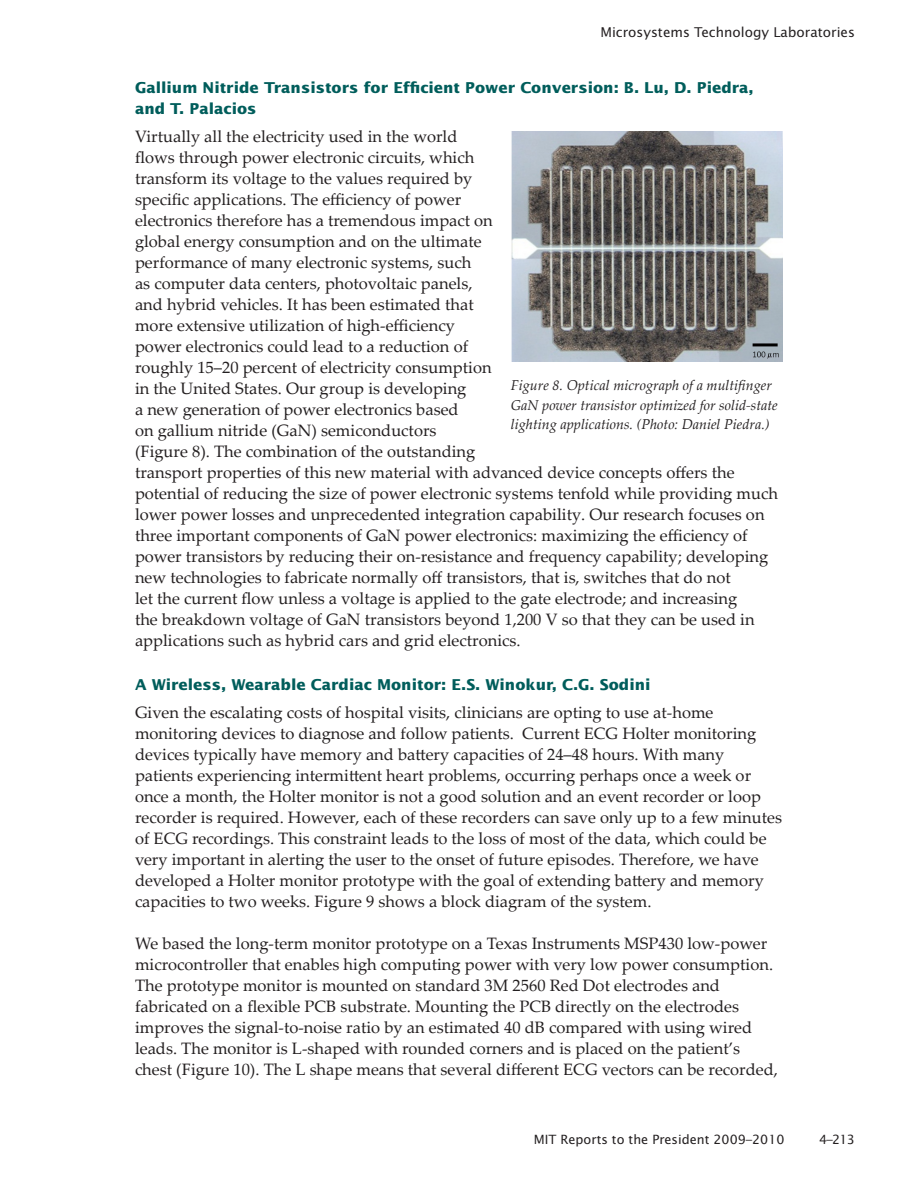
<style>
.page{position:relative;width:918px;height:1188px;background:#fff}
.page>*{position:absolute;margin:0;border:0;box-sizing:border-box;transform-origin:0 0}
.t1{font:16.5px/21px "Palatino Linotype";color:#231f20}
.Heading_3{font:700 15px/21px "Lucida Sans Std";color:#005d5b}
.t2{font:italic 14.25px/19.5px "Palatino Linotype";color:#231f20}
.t3{font:13.5px "Lucida Sans Std";color:#231f20}
.t4{font:12.75px "Lucida Sans Std";color:#231f20}
</style>
<div class="page">
<img style="left:511px;top:131px;width:272px;height:231px">
<p class="t3" style="left:600px;top:25px;width:256px">Microsystems Technology Laboratories</p>
<p class="Heading_3" style="left:135px;top:77px;width:620px">Gallium Nitride Transistors for Efficient Power Conversion: B. Lu, D. Piedra, and T. Palacios</p>
<p class="t1" style="left:135px;top:125px;width:644px">Virtually all the electricity used in the world<br>flows through power electronic circuits, which<br>transform its voltage to the values required by<br>specific applications. The efficiency of power<br>electronics therefore has a tremendous impact on<br>global energy consumption and on the ultimate<br>performance of many electronic systems, such<br>as computer data centers, photovoltaic panels,<br>and hybrid vehicles. It has been estimated that<br>more extensive utilization of high-efficiency<br>power electronics could lead to a reduction of<br>roughly 15–20 percent of electricity consumption<br>in the United States. Our group is developing<br>a new generation of power electronics based<br>on gallium nitride (GaN) semiconductors<br>(Figure 8). The combination of the outstanding<br>transport properties of this new material with advanced device concepts offers the potential of reducing the size of power electronic systems tenfold while providing much lower power losses and unprecedented integration capability. Our research focuses on three important components of GaN power electronics: maximizing the efficiency of power transistors by reducing their on-resistance and frequency capability; developing new technologies to fabricate normally off transistors, that is, switches that do not<br>let the current flow unless a voltage is applied to the gate electrode; and increasing<br>the breakdown voltage of GaN transistors beyond 1,200 V so that they can be used in applications such as hybrid cars and grid electronics.</p>
<p class="Heading_3" style="left:135px;top:674px;width:517px">A Wireless, Wearable Cardiac Monitor: E.S. Winokur, C.G. Sodini</p>
<p class="t1" style="left:135px;top:701px;width:649px">Given the escalating costs of hospital visits, clinicians are opting to use at-home monitoring devices to diagnose and follow patients. Current ECG Holter monitoring devices typically have memory and battery capacities of 24–48 hours. With many patients experiencing intermittent heart problems, occurring perhaps once a week or once a month, the Holter monitor is not a good solution and an event recorder or loop recorder is required. However, each of these recorders can save only up to a few minutes of ECG recordings. This constraint leads to the loss of most of the data, which could be very important in alerting the user to the onset of future episodes. Therefore, we have developed a Holter monitor prototype with the goal of extending battery and memory capacities to two weeks. Figure 9 shows a block diagram of the system.</p>
<p class="t1" style="left:135px;top:932px;width:644px">We based the long-term monitor prototype on a Texas Instruments MSP430 low-power microcontroller that enables high computing power with very low power consumption.<br>The prototype monitor is mounted on standard 3M 2560 Red Dot electrodes and fabricated on a flexible PCB substrate. Mounting the PCB directly on the electrodes improves the signal-to-noise ratio by an estimated 40 dB compared with using wired leads. The monitor is L-shaped with rounded corners and is placed on the patient’s chest (Figure 10). The L shape means that several different ECG vectors can be recorded,</p>
<p class="t2" style="left:511px;top:375px;width:268px">Figure 8. Optical micrograph of a multifinger<br>GaN power transistor optimized for solid-state lighting applications. (Photo: Daniel Piedra.)</p>
<p class="t4" style="left:534px;top:1132px;width:252px">MIT Reports to the President 2009–2010</p>
<p class="t4" style="left:819px;top:1132px;width:38px">4–213</p>
</div>
